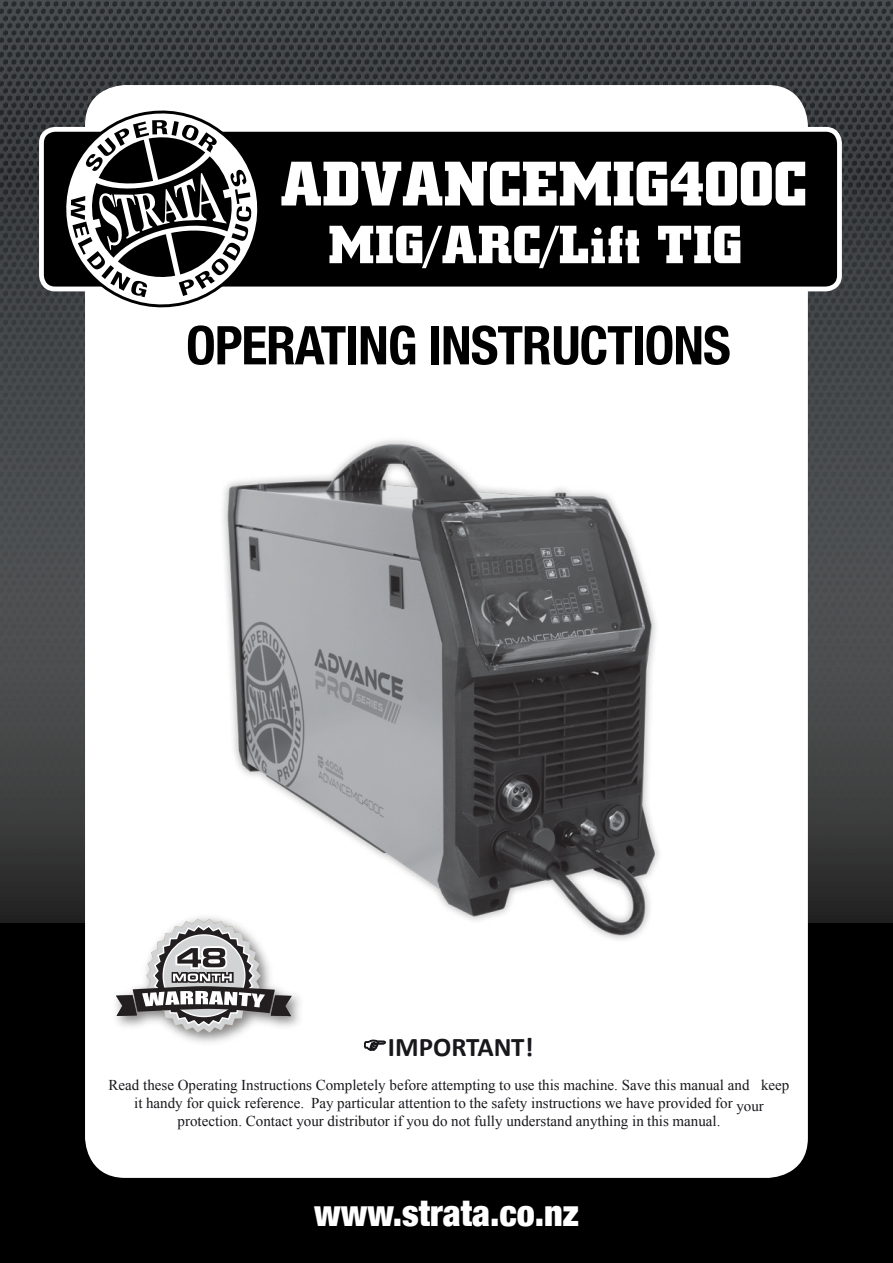
<style>
.page{position:relative;width:893px;height:1263px;background:#000}
.page>*{position:absolute;margin:0;border:0;box-sizing:border-box;transform-origin:0 0}
.t1{font:700 63.15px "Square Slabserif 711 BT";color:#fff}
.t2{font:700 54px "Square Slabserif 711 BT";letter-spacing:.01em;color:#fff}
.t3{font:700 condensed 53.4px "Helvetica Neue";letter-spacing:-.02em;color:#000}
.t4{font:900 condensed 36px "Helvetica Neue";color:#fff}
.t5{font:700 27px "Calibri";color:#18171c}
.t6{font:15px/17.9px "Times New Roman";color:#18171c;text-align:center}
</style>
<div class="page">
<img style="left:0;top:0;width:893px;height:922px">
<div style="left:87px;top:87px;width:719px;height:1089px;background:#fff;border-radius:38px"></div>
<div style="left:41px;top:129px;width:798px;height:160px;background:#000;border-radius:14px"></div>
<div style="left:39px;top:127px;width:803px;height:164px;border:5px solid #fff;border-radius:14px"></div>
<svg style="left:55px;top:99px;width:217px;height:220px"></svg>
<svg style="left:71px;top:120px;width:180px;height:177px"></svg>
<img style="left:175px;top:994px;width:125px;height:49px">
<svg style="left:116px;top:937px;width:176px;height:96px"></svg>
<img style="left:162px;top:440px;width:497px;height:510px">
<svg style="left:364px;top:1039px;width:22px;height:12px"></svg>
<h1 class="t1" style="left:280px;top:145px;width:528px">ADVANCEMIG400C</h1>
<h2 class="t2" style="left:328px;top:211px;width:415px">MIG/ARC/Lift TIG</h2>
<h3 class="t3" style="left:186px;top:301px;width:546px">OPERATING INSTRUCTIONS</h3>
<h3 class="t5" style="left:388px;top:1030px;width:147px">IMPORTANT!</h3>
<p class="t6" style="left:109px;top:1076px;width:682px">Read these Operating Instructions Completely before attempting to use this machine. Save this manual and keep it handy for quick reference. Pay particular attention to the safety instructions we have provided for your protection. Contact your distributor if you do not fully understand anything in this manual.</p>
<h3 class="t4" style="left:314px;top:1183px;width:266px">www.strata.co.nz</h3>
</div>
